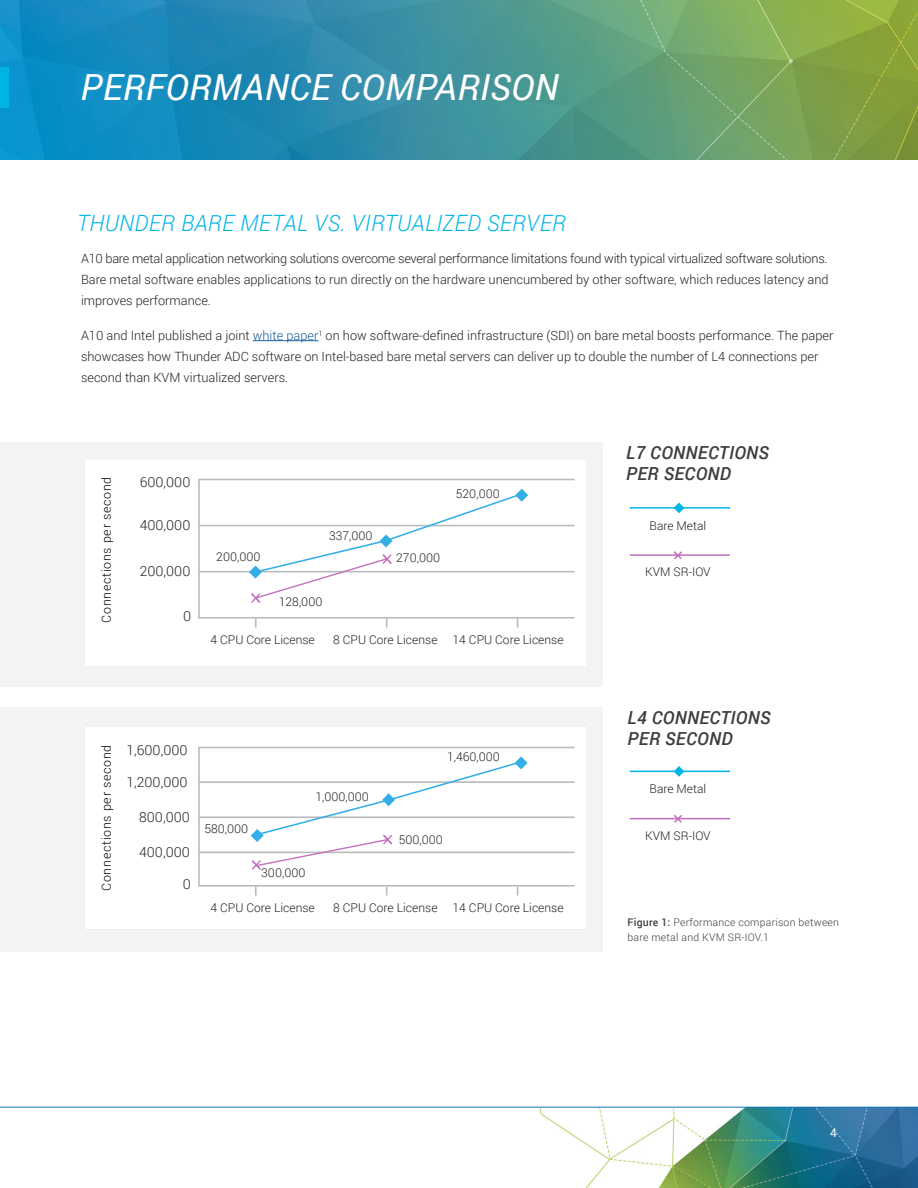
<style>
.page{position:relative;width:918px;height:1188px;background:#fff}
.page>*{position:absolute;margin:0;border:0;box-sizing:border-box;transform-origin:0 0}
.L1_Head{font:italic 36px "Roboto";letter-spacing:.01em;color:#fff}
.body_text{font:italic 300 22.5px "Roboto";letter-spacing:.015em;color:#00b5e6}
.Figure_Caption{font:italic 500 18px/21px "Roboto";letter-spacing:.02em;color:#3e3e3f}
.t1{font:300 13.8px "Roboto";color:#231f20}
.body_text-2{font:300 12.75px/21px "Roboto";color:#231f20;text-align:justify}
.t2{font:300 12.45px "Roboto";letter-spacing:.05em;color:#000}
.t3{font:300 12.15px "Roboto";color:#231f20}
.body_text-3{font:300 12px "Roboto";color:#231f20}
.t4{font:12px "Roboto";color:#fff}
.Figure_Caption-2{font:300 10.5px/15px "Roboto";letter-spacing:.02em;color:#3e3e3f}
.s1{color:#175d9e}
.s2{font-weight:500}
</style>
<div class="page">
<img style="left:539px;top:1108px;width:379px;height:80px">
<hr style="left:0;top:1107px;width:918px;height:1px;background:#1077be">
<img style="left:0;top:0;width:918px;height:160px">
<div style="left:0;top:68px;width:9px;height:40px;background:#00b5e6"></div>
<hr style="left:253px;top:340px;width:65px;height:1px;background:#175d9e">
<hr style="left:630px;top:507px;width:100px;height:2px;background:#00b5e6">
<hr style="left:630px;top:771px;width:100px;height:1px;background:#00b5e6">
<hr style="left:630px;top:554px;width:100px;height:2px;background:#c26ebf">
<hr style="left:630px;top:818px;width:100px;height:1px;background:#c26ebf">
<svg style="left:674px;top:503px;width:10px;height:10px"></svg>
<svg style="left:674px;top:766px;width:10px;height:11px"></svg>
<svg style="left:672px;top:551px;width:12px;height:9px"></svg>
<svg style="left:672px;top:814px;width:12px;height:9px"></svg>
<div style="left:0;top:442px;width:603px;height:244px;background:#f2f3f4"></div>
<div style="left:0;top:707px;width:603px;height:244px;background:#f2f3f4"></div>
<div style="left:85px;top:461px;width:501px;height:205px;background:#fff"></div>
<div style="left:198px;top:479px;width:377px;height:140px;border:2px solid #b9bcbe"></div>
<hr style="left:199px;top:525px;width:376px;height:1px;background:#b9bcbe">
<hr style="left:199px;top:571px;width:376px;height:1px;background:#b9bcbe">
<svg style="left:255px;top:618px;width:2px;height:9px"></svg>
<svg style="left:249px;top:489px;width:279px;height:114px"></svg>
<div style="left:85px;top:723px;width:501px;height:206px;background:linear-gradient(to right,#f8f8f8,#f8f8f8)"></div>
<div style="left:85px;top:728px;width:501px;height:201px;background:#fff"></div>
<div style="left:198px;top:747px;width:377px;height:140px;border:2px solid #b9bcbe"></div>
<hr style="left:199px;top:781px;width:376px;height:2px;background:#b9bcbe">
<hr style="left:199px;top:816px;width:376px;height:2px;background:#b9bcbe">
<hr style="left:199px;top:852px;width:376px;height:1px;background:#b9bcbe">
<svg style="left:255px;top:886px;width:2px;height:10px"></svg>
<svg style="left:251px;top:756px;width:277px;height:114px"></svg>
<p class="L1_Head" style="left:81px;top:62px;width:479px">PERFORMANCE COMPARISON</p>
<p class="body_text" style="left:77px;top:207px;width:491px">THUNDER BARE METAL VS. VIRTUALIZED SERVER</p>
<p class="body_text-2" style="left:81px;top:248px;width:749px">A10 bare metal application networking solutions overcome several performance limitations found with typical virtualized software solutions.<br>Bare metal software enables applications to run directly on the hardware unencumbered by other software, which reduces latency and improves performance.</p>
<p class="body_text-2" style="left:81px;top:324px;width:754px;text-align:left">A10 and Intel published a joint <span class="s1">white paper</span><sup>1</sup> on how software-defined infrastructure (SDI) on bare metal boosts performance. The paper showcases how Thunder ADC software on Intel-based bare metal servers can deliver up to double the number of L4 connections per second than KVM virtualized servers.</p>
<p class="t2" style="left:98px;top:623px;width:148px;rotate:-90deg">Connections per second</p>
<p class="t2" style="left:98px;top:639px;width:148px;rotate:-90deg">Connections per second</p>
<p class="t1" style="left:140px;top:472px;width:52px">600,000</p>
<p class="t1" style="left:140px;top:515px;width:52px">400,000</p>
<p class="t1" style="left:140px;top:561px;width:52px">200,000</p>
<p class="t1" style="left:183px;top:607px;width:10px">0</p>
<p class="t3" style="left:216px;top:548px;width:46px">200,000</p>
<p class="t3" style="left:329px;top:527px;width:45px">337,000</p>
<p class="t3" style="left:279px;top:593px;width:45px">128,000</p>
<p class="t3" style="left:456px;top:485px;width:45px">520,000</p>
<p class="t3" style="left:396px;top:550px;width:45px">270,000</p>
<p class="t3" style="left:210px;top:631px;width:106px">4 CPU Core License</p>
<p class="t3" style="left:333px;top:631px;width:232px">8 CPU Core License 14 CPU Core License</p>
<p class="t2" style="left:98px;top:874px;width:148px;rotate:-90deg">Connections per second</p>
<p class="t2" style="left:98px;top:891px;width:148px;rotate:-90deg">Connections per second</p>
<p class="t1" style="left:127px;top:741px;width:62px">1,600,000</p>
<p class="t1" style="left:127px;top:772px;width:62px">1,200,000</p>
<p class="t1" style="left:139px;top:808px;width:52px">800,000</p>
<p class="t1" style="left:139px;top:842px;width:52px">400,000</p>
<p class="t1" style="left:183px;top:874px;width:10px">0</p>
<p class="t3" style="left:204px;top:820px;width:45px">580,000</p>
<p class="t3" style="left:315px;top:788px;width:55px">1,000,000</p>
<p class="t3" style="left:261px;top:864px;width:46px">300,000</p>
<p class="t3" style="left:447px;top:748px;width:54px">1,460,000</p>
<p class="t3" style="left:399px;top:831px;width:46px">500,000</p>
<p class="t3" style="left:210px;top:899px;width:106px">4 CPU Core License</p>
<p class="t3" style="left:333px;top:899px;width:232px">8 CPU Core License 14 CPU Core License</p>
<p class="Figure_Caption" style="left:626px;top:442px;width:144px">L7 CONNECTIONS<br>PER SECOND</p>
<p class="body_text-3" style="left:650px;top:517px;width:58px">Bare Metal</p>
<p class="body_text-3" style="left:645px;top:564px;width:67px">KVM SR-IOV</p>
<p class="Figure_Caption" style="left:628px;top:707px;width:144px">L4 CONNECTIONS<br>PER SECOND</p>
<p class="body_text-3" style="left:650px;top:781px;width:58px">Bare Metal</p>
<p class="body_text-3" style="left:645px;top:827px;width:67px">KVM SR-IOV</p>
<p class="Figure_Caption-2" style="left:627px;top:915px;width:213px"><span class="s2">Figure 1:</span> Performance comparison between bare metal and KVM SR-IOV.1</p>
<p class="t4" style="left:830px;top:1124px;width:8px">4</p>
</div>
